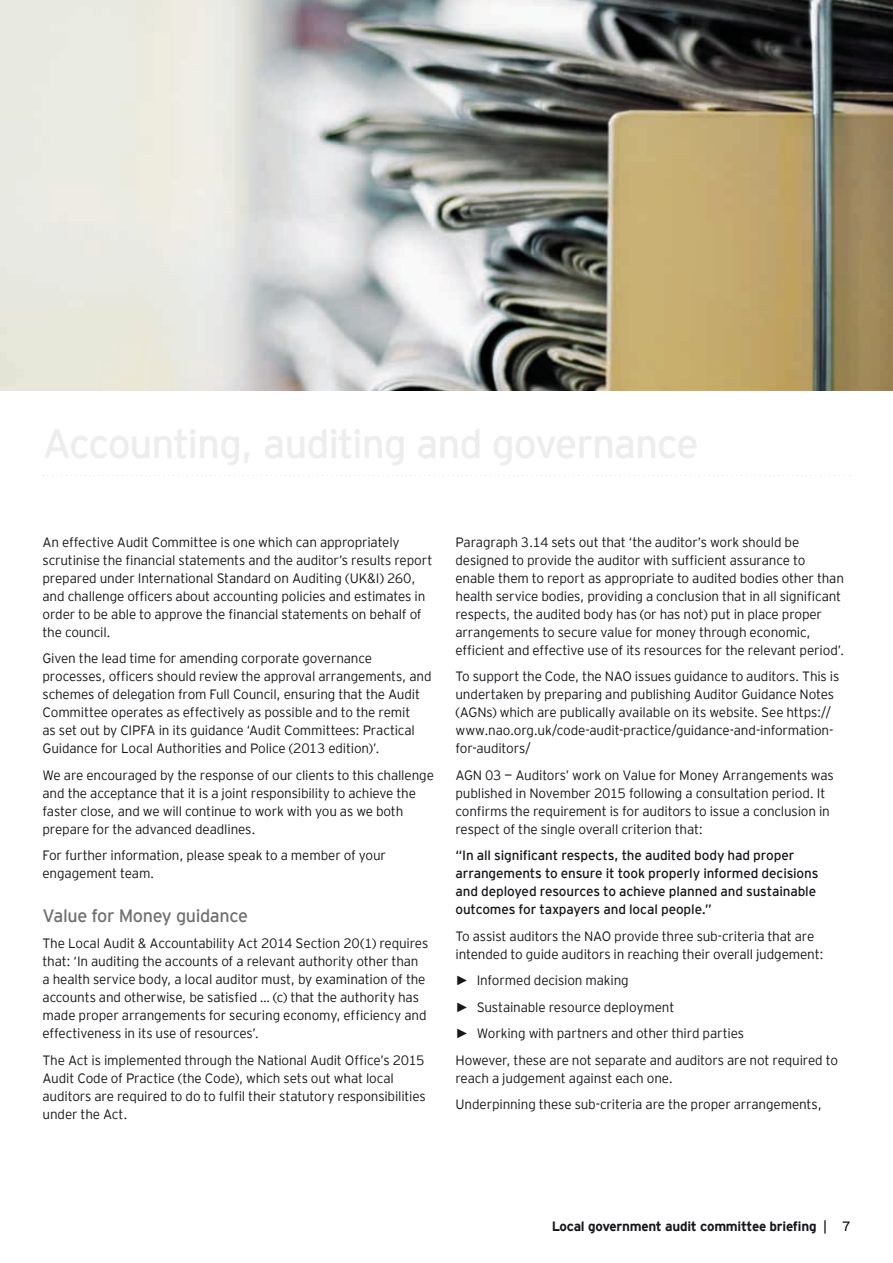
<style>
.page{position:relative;width:893px;height:1263px;background:#fff}
.page>*{position:absolute;margin:0;border:0;box-sizing:border-box;transform-origin:0 0}
.t1{font:18px "EY Interstate";letter-spacing:-.025em;color:#707173}
.t2{font:300 13.5px/18px "EY Interstate";letter-spacing:-.015em;color:#1a171c}
.t3{font:13.5px/18px "EY Interstate";letter-spacing:-.01em;color:#1a171c}
.t4{font:700 13.5px "EY Interstate";letter-spacing:-.02em;color:#1a171c}
.s1{font-family:"Arial";font-weight:700}
.s2{font-weight:400}
</style>
<div class="page">
<svg style="left:43px;top:475px;width:808px;height:1px"></svg>
<img style="left:0;top:0;width:893px;height:390px">
<p class="t2" style="left:43px;top:532px;width:391px">An effective Audit Committee is one which can appropriately scrutinise the financial statements and the auditor’s results report prepared under International Standard on Auditing (UK&amp;I) 260, and challenge officers about accounting policies and estimates in order to be able to approve the financial statements on behalf of the council.</p>
<p class="t2" style="left:43px;top:648px;width:391px">Given the lead time for amending corporate governance processes, officers should review the approval arrangements, and schemes of delegation from Full Council, ensuring that the Audit Committee operates as effectively as possible and to the remit<br>as set out by CIPFA in its guidance ‘Audit Committees: Practical Guidance for Local Authorities and Police (2013 edition)’.</p>
<p class="t2" style="left:43px;top:765px;width:393px">We are encouraged by the response of our clients to this challenge and the acceptance that it is a joint responsibility to achieve the faster close, and we will continue to work with you as we both prepare for the advanced deadlines.</p>
<p class="t2" style="left:43px;top:845px;width:345px">For further information, please speak to a member of your engagement team.</p>
<h1 class="t1" style="left:43px;top:903px;width:207px">Value for Money guidance</h1>
<p class="t2" style="left:43px;top:934px;width:387px">The Local Audit &amp; Accountability Act 2014 Section 20(1) requires that: ‘In auditing the accounts of a relevant authority other than a health service body, a local auditor must, by examination of the accounts and otherwise, be satisfied … (c) that the authority has made proper arrangements for securing economy, efficiency and effectiveness in its use of resources’.</p>
<p class="t2" style="left:43px;top:1050px;width:385px">The Act is implemented through the National Audit Office’s 2015<br>Audit Code of Practice (the Code), which sets out what local auditors are required to do to fulfil their statutory responsibilities under the Act.</p>
<p class="t2" style="left:455px;top:532px;width:390px">Paragraph 3.14 sets out that ‘the auditor’s work should be designed to provide the auditor with sufficient assurance to enable them to report as appropriate to audited bodies other than health service bodies, providing a conclusion that in all significant respects, the audited body has (or has not) put in place proper arrangements to secure value for money through economic, efficient and effective use of its resources for the relevant period’.</p>
<p class="t2" style="left:455px;top:666px;width:385px">To support the Code, the NAO issues guidance to auditors. This is undertaken by preparing and publishing Auditor Guidance Notes (AGNs) which are publically available on its website. See https:// www.nao.org.uk/code-audit-practice/guidance-and-information&shy;for-auditors/</p>
<p class="t2" style="left:455px;top:765px;width:380px">AGN 03 — Auditors’ work on Value for Money Arrangements was published in November 2015 following a consultation period. It confirms the requirement is for auditors to issue a conclusion in respect of the single overall criterion that:</p>
<p class="t3" style="left:455px;top:845px;width:364px">“In all significant respects, the audited body had proper arrangements to ensure it took properly informed decisions and deployed resources to achieve planned and sustainable outcomes for taxpayers and local people.”</p>
<p class="t2" style="left:455px;top:926px;width:370px">To assist auditors the NAO provide three sub-criteria that are intended to guide auditors in reaching their overall judgement:</p>
<p class="t2" style="left:455px;top:966px;width:384px;line-height:26.5px"><span class="s1">►</span> Informed decision making<br><span class="s1">►</span> Sustainable resource deployment<br><span class="s1">►</span> Working with partners and other third parties<br>However, these are not separate and auditors are not required to</p>
<p class="t2" style="left:455px;top:1064px;width:368px;line-height:26.5px">reach a judgement against each one.<br>Underpinning these sub-criteria are the proper arrangements,</p>
<p class="t4" style="left:552px;top:1217px;width:300px">Local government audit committee briefing <span class="s2">| 7</span></p>
</div>
